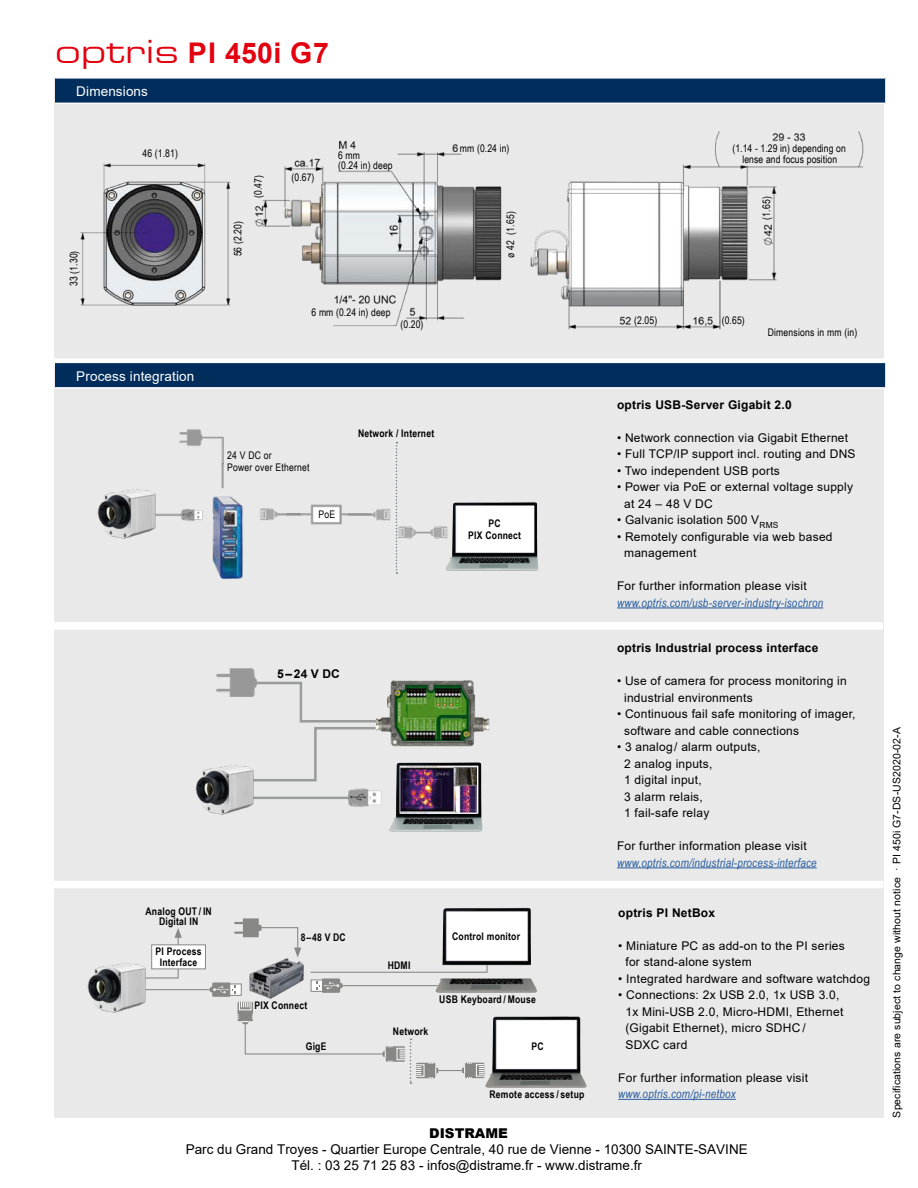
<style>
.page{position:relative;width:918px;height:1188px;background:#fff}
.page>*{position:absolute;margin:0;border:0;box-sizing:border-box;transform-origin:0 0}
.t1{font:700 28.5px "Arial";letter-spacing:.01em;color:#e3000f}
.t2{font:13.5px/16.2px "Arial";color:#000;text-align:center}
.t3{font:13.5px "Arial";letter-spacing:.01em;color:#fff}
.t4{font:12px/16.5px "Arial";letter-spacing:.02em;color:#000}
.t5{font:italic 12px "Arial Narrow";letter-spacing:.02em;color:#245a9c}
.t6{font:700 12px "Arial";letter-spacing:.02em;color:#000}
.t7{font:10.5px/10.5px "Arial Narrow";letter-spacing:.01em;color:#000}
.t8{font:700 10.5px/10.5px "Arial Narrow";letter-spacing:.02em;color:#000;text-align:center}
.t9{font:10.5px "Arial";letter-spacing:.01em;color:#000}
.s1{font-family:"Eurostile Ex Two Normal";font-weight:400;font-size:31.5px}
.s2{font-weight:900}
.s3{font-style:inherit}
</style>
<div class="page">
<div style="left:54px;top:77px;width:830px;height:1041px;background:#e9e9e9"></div>
<div style="left:55px;top:78px;width:831px;height:25px;background:#002d5b"></div>
<hr style="left:55px;top:77px;width:832px;height:2px;background:#fff">
<hr style="left:885px;top:79px;width:2px;height:24px;background:#fff">
<hr style="left:55px;top:103px;width:832px;height:1px;background:#fff">
<div style="left:50px;top:358px;width:838px;height:8px;background:#fff"></div>
<div style="left:55px;top:362px;width:831px;height:26px;background:#002d5b"></div>
<hr style="left:55px;top:362px;width:832px;height:1px;background:#fff">
<hr style="left:885px;top:363px;width:2px;height:24px;background:#fff">
<hr style="left:55px;top:387px;width:832px;height:2px;background:#fff">
<img style="left:80px;top:131px;width:784px;height:199px">
<div style="left:254px;top:173px;width:21px;height:25px;background:#e9e9e9"></div>
<div style="left:507px;top:162px;width:21px;height:96px;background:#e9e9e9"></div>
<hr style="left:618px;top:1099px;width:118px;height:1px;background:#245a9c">
<hr style="left:617px;top:867px;width:200px;height:1px;background:#245a9c">
<div style="left:45px;top:622px;width:838px;height:8px;background:#fff"></div>
<hr style="left:617px;top:607px;width:206px;height:1px;background:#245a9c">
<div style="left:46px;top:881px;width:837px;height:7px;background:#fff"></div>
<img style="left:485px;top:1016px;width:102px;height:72px">
<img style="left:273px;top:958px;width:30px;height:6px">
<svg style="left:234px;top:918px;width:67px;height:40px"></svg>
<hr style="left:141px;top:989px;width:89px;height:1px;background:#878786">
<img style="left:442px;top:907px;width:89px;height:58px">
<img style="left:488px;top:978px;width:49px;height:15px">
<svg style="left:210px;top:964px;width:278px;height:120px"></svg>
<svg style="left:154px;top:928px;width:28px;height:51px"></svg>
<div style="left:151px;top:944px;width:55px;height:25px;background:#fff;border:1px solid #878786"></div>
<img style="left:445px;top:502px;width:93px;height:69px">
<svg style="left:396px;top:442px;width:1px;height:132px"></svg>
<img style="left:397px;top:471px;width:54px;height:86px">
<img style="left:300px;top:504px;width:48px;height:21px">
<img style="left:348px;top:508px;width:43px;height:13px">
<img style="left:261px;top:508px;width:39px;height:13px">
<img style="left:179px;top:429px;width:45px;height:34px">
<div style="left:180px;top:455px;width:40px;height:34px;background:#e9e9e9"></div>
<img style="left:221px;top:463px;width:3px;height:26px">
<img style="left:212px;top:497px;width:49px;height:81px">
<img style="left:164px;top:509px;width:39px;height:12px">
<svg style="left:257px;top:681px;width:119px;height:101px"></svg>
<img style="left:348px;top:788px;width:34px;height:19px">
<img style="left:217px;top:669px;width:40px;height:28px">
<img style="left:376px;top:680px;width:114px;height:67px">
<img style="left:393px;top:686px;width:78px;height:54px">
<img style="left:389px;top:762px;width:93px;height:70px">
<img style="left:401px;top:766px;width:76px;height:48px">
<hr style="left:245px;top:797px;width:103px;height:2px;background:#9a9c9c">
<img style="left:97px;top:489px;width:67px;height:50px">
<img style="left:195px;top:762px;width:67px;height:53px">
<img style="left:87px;top:960px;width:67px;height:53px">
<h1 class="t1" style="left:55px;top:33px;width:276px"><span class="s1">optris</span> PI 450i G7</h1>
<p class="t3" style="left:76px;top:82px;width:73px">Dimensions</p>
<p class="t7" style="left:68px;top:286px;width:37px;rotate:-90deg">33 (1.30)</p>
<p class="t7" style="left:143px;top:148px;width:37px">46 (1.81)</p>
<p class="t3" style="left:76px;top:367px;width:119px">Process integration</p>
<p class="t7" style="left:232px;top:256px;width:37px;rotate:-90deg">56 (2.20)</p>
<p class="t7" style="left:252px;top:198px;width:25px;rotate:-90deg">(0.47)</p>
<p class="t7" style="left:291px;top:172px;width:25px">(0.67)</p>
<p class="t7" style="left:338px;top:150px;width:56px">6 mm<br>(0.24 in) deep</p>
<p class="t7" style="left:312px;top:306px;width:80px">6 mm (0.24 in) deep</p>
<p class="t7" style="left:401px;top:319px;width:25px">(0.20)</p>
<p class="t7" style="left:460px;top:143px;width:51px">mm (0.24 in)</p>
<p class="t7" style="left:505px;top:258px;width:48px;rotate:-90deg">ø 42 (1.65)</p>
<p class="t7" style="left:227px;top:449px;width:84px;line-height:12px">24 V DC or<br>Power over Ethernet</p>
<p class="t7" style="left:318px;top:509px;width:18px">PoE</p>
<p class="t8" style="left:358px;top:427px;width:78px">Network / Internet</p>
<p class="t8" style="left:468px;top:516px;width:54px;line-height:12px">PC<br>PIX Connect</p>
<p class="t6" style="left:277px;top:666px;width:64px">5–24 V DC</p>
<p class="t8" style="left:146px;top:905px;width:68px">Analog OUT / IN<br>Digital IN</p>
<p class="t8" style="left:156px;top:946px;width:47px">PI Process<br>Interface</p>
<p class="t8" style="left:301px;top:931px;width:47px">8–48 V DC</p>
<p class="t8" style="left:254px;top:1000px;width:54px">PIX Connect</p>
<p class="t8" style="left:306px;top:1040px;width:22px">GigE</p>
<p class="t8" style="left:388px;top:960px;width:24px">HDMI</p>
<p class="t8" style="left:393px;top:1025px;width:37px">Network</p>
<p class="t8" style="left:452px;top:930px;width:69px">Control monitor</p>
<p class="t8" style="left:439px;top:994px;width:98px">USB Keyboard /Mouse</p>
<p class="t8" style="left:532px;top:1041px;width:14px">PC</p>
<p class="t8" style="left:490px;top:1088px;width:96px">Remote access / setup</p>
<p class="t7" style="left:732px;top:143px;width:115px;text-align:center">(1.14 - 1.29 in) depending on lense and focus position</p>
<p class="t7" style="left:761px;top:220px;width:25px;rotate:-90deg">(1.65)</p>
<p class="t7" style="left:634px;top:315px;width:25px">(2.05)</p>
<p class="t7" style="left:722px;top:315px;width:25px">(0.65)</p>
<p class="t7" style="left:768px;top:327px;width:91px">Dimensions in mm (in)</p>
<p class="t6" style="left:617px;top:396px;width:176px">optris USB-Server Gigabit 2.0</p>
<p class="t4" style="left:617px;top:429px;width:233px">• Network connection via Gigabit Ethernet</p>
<p class="t4" style="left:617px;top:446px;width:240px">• Full TCP/IP support incl. routing and DNS</p>
<p class="t4" style="left:617px;top:462px;width:164px">• Two independent USB ports</p>
<p class="t4" style="left:624px;top:479px;width:230px;text-indent:-7px">• Power via PoE or external voltage supply at 24 – 48 V DC</p>
<p class="t4" style="left:617px;top:512px;width:163px">• Galvanic isolation 500 V<sub>RMS</sub></p>
<p class="t4" style="left:624px;top:528px;width:210px;text-indent:-7px">• Remotely configurable via web based management</p>
<p class="t4" style="left:617px;top:578px;width:191px">For further information please visit</p>
<p class="t5" style="left:617px;top:594px;width:208px">www.optris.com/usb-server-industry-isochron</p>
<p class="t6" style="left:617px;top:639px;width:203px">optris Industrial process interface</p>
<p class="t4" style="left:624px;top:673px;width:224px;text-indent:-7px">• Use of camera for process monitoring in industrial environments</p>
<p class="t4" style="left:624px;top:706px;width:233px;text-indent:-7px">• Continuous fail safe monitoring of imager, software and cable connections</p>
<p class="t4" style="left:624px;top:739px;width:138px;text-indent:-7px">• 3 analog / alarm outputs,<br>2 analog inputs,<br>1 digital input,<br>3 alarm relais,<br>1 fail-safe relay</p>
<p class="t4" style="left:617px;top:838px;width:191px">For further information please visit</p>
<p class="t5" style="left:617px;top:854px;width:201px">www.optris.com/industrial-process-interface</p>
<p class="t6" style="left:618px;top:904px;width:98px">optris PI NetBox</p>
<p class="t4" style="left:625px;top:937px;width:221px;text-indent:-7px">• Miniature PC as add-on to the PI series for stand-alone system</p>
<p class="t4" style="left:618px;top:970px;width:253px">• Integrated hardware and software watchdog</p>
<p class="t4" style="left:625px;top:987px;width:220px;text-indent:-7px">• Connections: 2x USB 2.0, 1x USB 3.0,<br>1x Mini-USB 2.0, Micro-HDMI, Ethernet (Gigabit Ethernet), micro SDHC /<br>SDXC card</p>
<p class="t4" style="left:618px;top:1069px;width:191px">For further information please visit</p>
<p class="t5" style="left:618px;top:1085px;width:119px">www.optris.com/pi-netbox</p>
<p class="t2" style="left:186px;top:1125px;width:564px"><span class="s2">DISTRAME<br></span>Parc du Grand Troyes - Quartier Europe Centrale<span class="s3">,</span> 40 rue de Vienne - 10300 SAINTE-SAVINE<br>Tél. : 03 25 71 25 83 - infos@distrame.fr - www.distrame.fr</p>
<p class="t9" style="left:890px;top:1118px;width:392px;rotate:-90deg">Specifications are subject to change without notice · PI 450i G7-DS-US2020-02-A</p>
</div>
